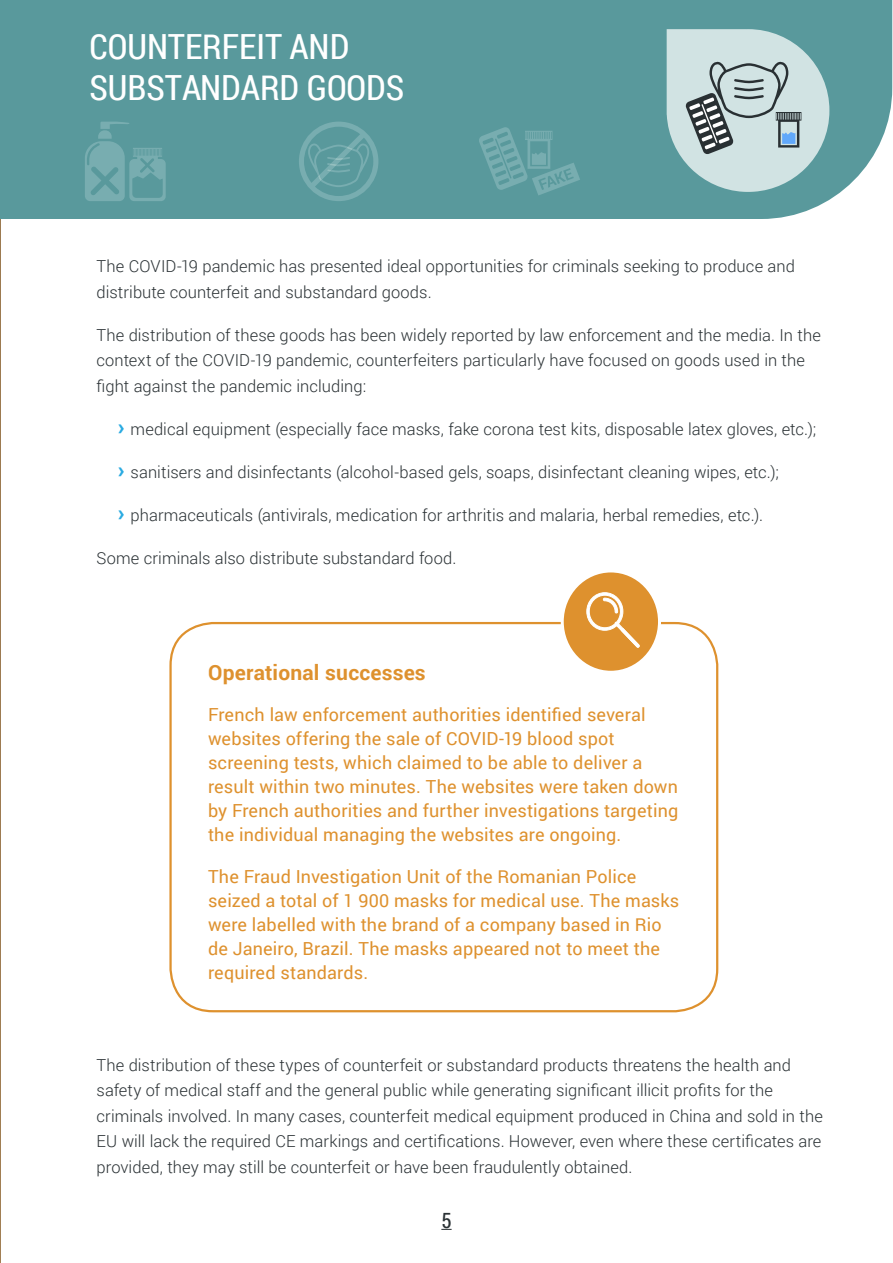
<style>
.page{position:relative;width:893px;height:1263px;background:#fff}
.page>*{position:absolute;margin:0;border:0;box-sizing:border-box;transform-origin:0 0}
.t1{font:34.65px/41.5px "Roboto Condensed";color:#fff}
.t2{font:700 21px "Roboto";letter-spacing:.01em;color:#de912e}
.t3{font:21px "Roboto Condensed";color:#293033}
.t4{font:18px/24px "Roboto";letter-spacing:.01em;color:#de912e}
.t5{font:300 16.5px/25.5px "Roboto";letter-spacing:.005em;color:#293033}
.s1{font-weight:900;font-size:22.5px;color:#29aae1}
</style>
<div class="page">
<hr style="left:0;top:0;width:1px;height:1263px;background:#9b7b53">
<div style="left:169px;top:622px;width:549px;height:390px;border:2px solid #de912e;border-radius:43px"></div>
<div style="left:562px;top:571px;width:97px;height:101px;background:#de912e;border-radius:50%"></div>
<div style="left:561px;top:569px;width:100px;height:105px;border:3px solid #fff;border-radius:50%"></div>
<svg style="left:586px;top:592px;width:54px;height:56px"></svg>
<div style="left:0;top:0;width:892px;height:219px;background:#59999c"></div>
<svg style="left:667px;top:29px;width:162px;height:163px;background:#afc7c9"></svg>
<svg style="left:478px;top:127px;width:102px;height:68px;background:#64a0a3"></svg>
<svg style="left:299px;top:122px;width:79px;height:79px;background:#639fa2"></svg>
<svg style="left:85px;top:122px;width:81px;height:79px;background:#67a2a5"></svg>
<h1 class="t1" style="left:90px;top:25px;width:316px">COUNTERFEIT AND<br>SUBSTANDARD GOODS</h1>
<p class="t5" style="left:97px;top:253px;width:700px">The COVID-19 pandemic has presented ideal opportunities for criminals seeking to produce and distribute counterfeit and substandard goods.</p>
<p class="t5" style="left:97px;top:321px;width:726px">The distribution of these goods has been widely reported by law enforcement and the media. In the context of the COVID-19 pandemic, counterfeiters particularly have focused on goods used in the fight against the pandemic including:</p>
<p class="t5" style="left:118px;top:415px;width:700px"><span class="s1">›</span> medical equipment (especially face masks, fake corona test kits, disposable latex gloves, etc.);</p>
<p class="t5" style="left:118px;top:458px;width:663px"><span class="s1">›</span> sanitisers and disinfectants (alcohol-based gels, soaps, disinfectant cleaning wipes, etc.);</p>
<p class="t5" style="left:118px;top:501px;width:647px"><span class="s1">›</span> pharmaceuticals (antivirals, medication for arthritis and malaria, herbal remedies, etc.).</p>
<p class="t5" style="left:97px;top:544px;width:361px">Some criminals also distribute substandard food.</p>
<p class="t2" style="left:208px;top:658px;width:219px">Operational successes</p>
<p class="t4" style="left:208px;top:702px;width:472px">French law enforcement authorities identified several websites offering the sale of COVID-19 blood spot screening tests, which claimed to be able to deliver a result within two minutes. The websites were taken down by French authorities and further investigations targeting the individual managing the websites are ongoing.</p>
<p class="t4" style="left:208px;top:864px;width:473px">The Fraud Investigation Unit of the Romanian Police seized a total of 1 900 masks for medical use. The masks were labelled with the brand of a company based in Rio de Janeiro, Brazil. The masks appeared not to meet the required standards.</p>
<p class="t5" style="left:97px;top:1051px;width:728px">The distribution of these types of counterfeit or substandard products threatens the health and safety of medical staff and the general public while generating significant illicit profits for the criminals involved. In many cases, counterfeit medical equipment produced in China and sold in the EU will lack the required CE markings and certifications. However, even where these certificates are provided, they may still be counterfeit or have been fraudulently obtained.</p>
<p class="t3" style="left:441px;top:1206px;width:12px">5</p>
</div>
